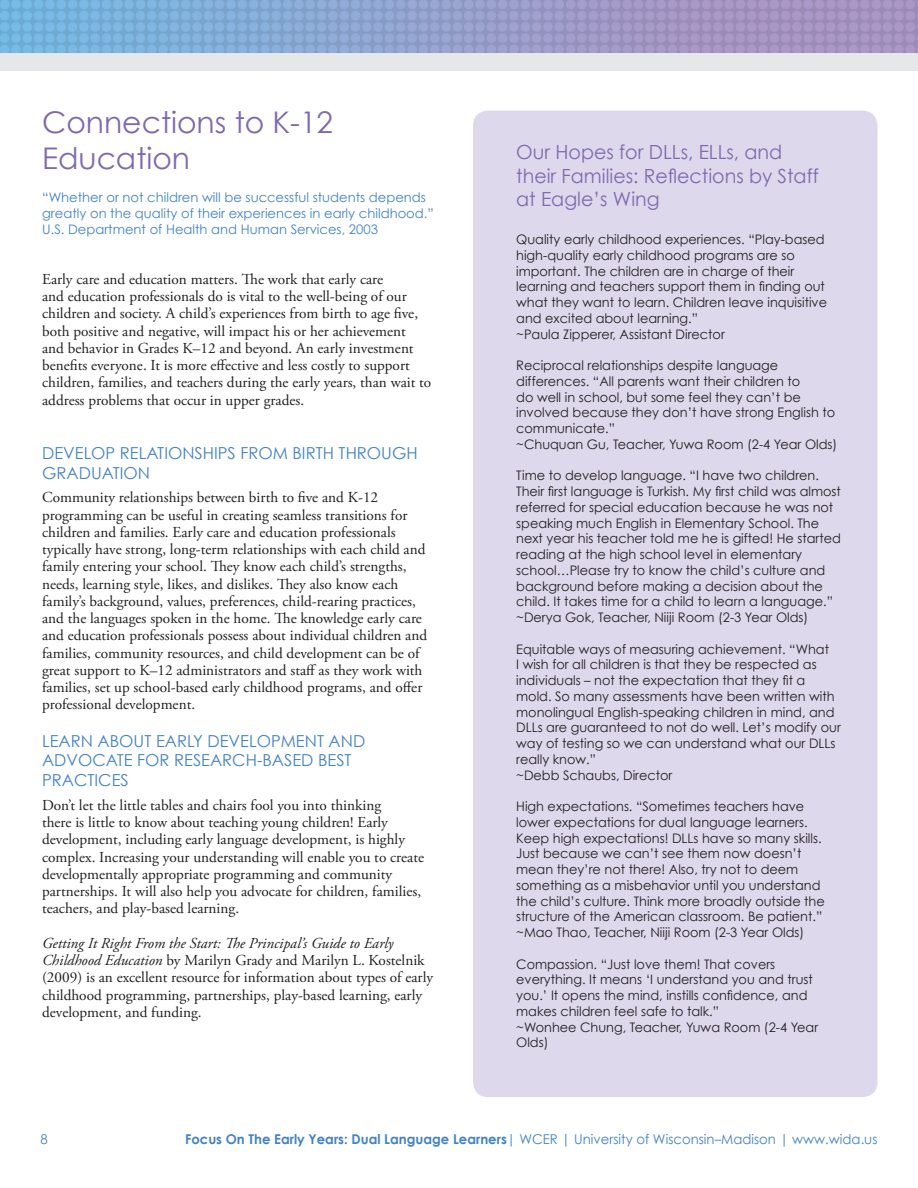
<style>
.page{position:relative;width:918px;height:1188px;background:#fff}
.page>*{position:absolute;margin:0;border:0;box-sizing:border-box;transform-origin:0 0}
.headline{font:29.85px/35.8px "Century Gothic";color:#7f69ae}
.Pull_Quote{font:19.5px/23.4px "Century Gothic";color:#7f69ae}
.steps{font:16.5px/19.8px "Century Gothic";color:#4382c4}
.body{font:15.15px/17.2px "Adobe Garamond Pro";color:#231f20}
.t1{font:13.5px "Century Gothic";color:#4382c4}
.CALLOUT{font:13.2px/15.8px "Century Gothic";color:#231f20}
.CALLOUT-2{font:13.2px/15.8px "Century Gothic";color:#4382c4}
.s1{font-style:italic}
.s2{font-weight:700}
</style>
<div class="page">
<div style="left:473px;top:111px;width:405px;height:986px;background:#ddd8eb;border-radius:15px"></div>
<img style="left:0;top:0;width:918px;height:53px">
<div style="left:0;top:53px;width:918px;height:17px;background:#e6e7e9"></div>
<p class="headline" style="left:42px;top:104px;width:293px">Connections to K-12<br>Education</p>
<p class="CALLOUT-2" style="left:42px;top:189px;width:393px">“Whether or not children will be successful students depends greatly on the quality of their experiences in early childhood.”<br>U.S. Department of Health and Human Services, 2003</p>
<p class="body" style="left:42px;top:271px;width:391px">Early care and education matters. The work that early care<br>and education professionals do is vital to the well-being of our children and society. A child’s experiences from birth to age five, both positive and negative, will impact his or her achievement and behavior in Grades K–12 and beyond. An early investment benefits everyone. It is more effective and less costly to support children, families, and teachers during the early years, than wait to address problems that occur in upper grades.</p>
<p class="steps" style="left:42px;top:443px;width:377px">DEVELOP RELATIONSHIPS FROM BIRTH THROUGH<br>GRADUATION</p>
<p class="body" style="left:42px;top:490px;width:386px">Community relationships between birth to five and K-12 programming can be useful in creating seamless transitions for children and families. Early care and education professionals typically have strong, long-term relationships with each child and family entering your school. They know each child’s strengths, needs, learning style, likes, and dislikes. They also know each family’s background, values, preferences, child-rearing practices, and the languages spoken in the home. The knowledge early care and education professionals possess about individual children and families, community resources, and child development can be of great support to K–12 administrators and staff as they work with families, set up school-based early childhood programs, and offer professional development.</p>
<p class="steps" style="left:42px;top:730px;width:325px">LEARN ABOUT EARLY DEVELOPMENT AND<br>ADVOCATE FOR RESEARCH-BASED BEST<br>PRACTICES</p>
<p class="body" style="left:42px;top:797px;width:383px">Don’t let the little tables and chairs fool you into thinking<br>there is little to know about teaching young children! Early development, including early language development, is highly complex. Increasing your understanding will enable you to create developmentally appropriate programming and community partnerships. It will also help you advocate for children, families, teachers, and play-based learning.</p>
<p class="body" style="left:42px;top:935px;width:392px"><span class="s1">Getting It Right From the Start: The Principal’s Guide to Early Childhood Education</span> by Marilyn Grady and Marilyn L. Kostelnik (2009) is an excellent resource for information about types of early childhood programming, partnerships, play-based learning, early development, and funding.</p>
<p class="Pull_Quote" style="left:516px;top:140px;width:304px">Our Hopes for DLLs, ELLs, and their Families: Reflections by Staff at Eagle’s Wing</p>
<p class="CALLOUT" style="left:516px;top:231px;width:312px">Quality early childhood experiences. “Play-based high-quality early childhood programs are so important. The children are in charge of their learning and teachers support them in finding out what they want to learn. Children leave inquisitive and excited about learning.”</p>
<p class="CALLOUT" style="left:516px;top:326px;width:210px">~Paula Zipperer, Assistant Director</p>
<p class="CALLOUT" style="left:516px;top:357px;width:323px">Reciprocal relationships despite language differences. “All parents want their children to<br>do well in school, but some feel they can’t be involved because they don’t have strong English to communicate.”<br>~Chuquan Gu, Teacher, Yuwa Room (2-4 Year Olds)</p>
<p class="CALLOUT" style="left:516px;top:468px;width:326px">Time to develop language. “I have two children.<br>Their first language is Turkish. My first child was almost referred for special education because he was not speaking much English in Elementary School. The next year his teacher told me he is gifted! He started reading at the high school level in elementary school…Please try to know the child’s culture and background before making a decision about the child. It takes time for a child to learn a language.” ~Derya Gok, Teacher, Niiji Room (2-3 Year Olds)</p>
<p class="CALLOUT" style="left:516px;top:641px;width:326px">Equitable ways of measuring achievement. “What<br>I wish for all children is that they be respected as individuals – not the expectation that they fit a mold. So many assessments have been written with monolingual English-speaking children in mind, and DLLs are guaranteed to not do well. Let’s modify our way of testing so we can understand what our DLLs really know.”</p>
<p class="CALLOUT" style="left:516px;top:767px;width:158px">~Debb Schaubs, Director</p>
<p class="CALLOUT" style="left:516px;top:798px;width:310px">High expectations. “Sometimes teachers have lower expectations for dual language learners.<br>Keep high expectations! DLLs have so many skills.<br>Just because we can’t see them now doesn’t mean they’re not there! Also, try not to deem something as a misbehavior until you understand the child’s culture. Think more broadly outside the structure of the American classroom. Be patient.” ~Mao Thao, Teacher, Niiji Room (2-3 Year Olds)</p>
<p class="CALLOUT" style="left:516px;top:956px;width:304px">Compassion. “Just love them! That covers everything. It means ‘I understand you and trust you.’ It opens the mind, instills confidence, and makes children feel safe to talk.”<br>~Wonhee Chung, Teacher, Yuwa Room (2-4 Year Olds)</p>
<p class="t1" style="left:40px;top:1131px;width:9px">8</p>
<p class="t1" style="left:185px;top:1131px;width:694px"><span class="s2">Focus On The Early Years: Dual Language Learners</span>| WCER | University of Wisconsin–Madison | www.wida.us</p>
</div>
